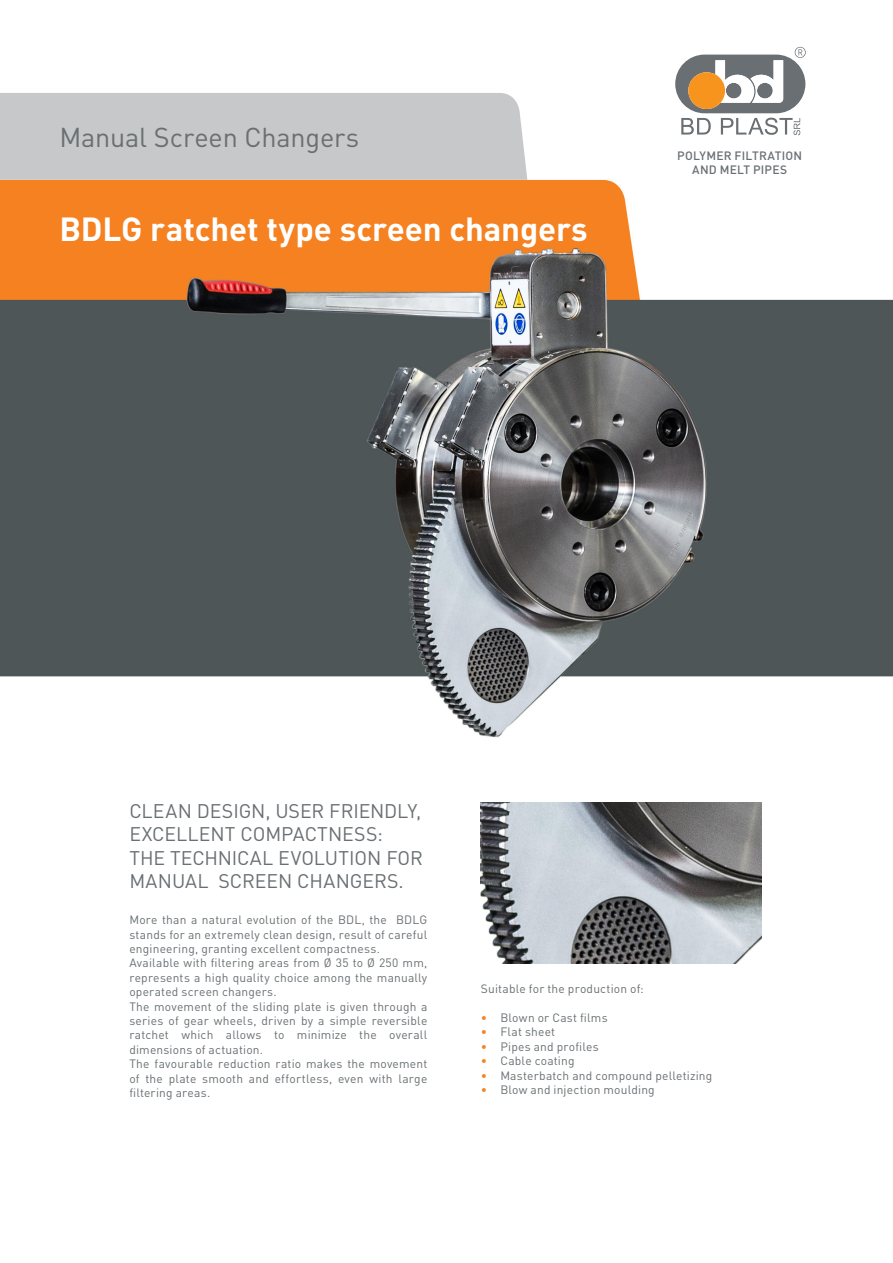
<style>
.page{position:relative;width:893px;height:1263px;background:#fff}
.page>*{position:absolute;margin:0;border:0;box-sizing:border-box;transform-origin:0 0}
.t1{font:700 33px "DIN";letter-spacing:-.005em;color:#fff}
.t2{font:27px "DIN";letter-spacing:-.005em;color:#696f72}
.t3{font:19.5px/23.4px "DIN";letter-spacing:-.005em;color:#696f72}
.t4{font:12px/14.4px "DIN";letter-spacing:.015em;color:#696f72;text-align:justify}
.t5{font:12px "DIN Medium Alternate";letter-spacing:.015em;color:#696f72}
.s1{color:#f5841f}
</style>
<div class="page">
<svg style="left:675px;top:47px;width:131px;height:88px"></svg>
<div style="left:0;top:93px;width:528px;height:86px;background:#c6c8ca"></div>
<img style="left:0;top:179px;width:893px;height:559px">
<img style="left:481px;top:802px;width:281px;height:161px">
<p class="t2" style="left:60px;top:120px;width:301px">Manual Screen Changers</p>
<p class="t1" style="left:60px;top:207px;width:530px">BDLG ratchet type screen changers</p>
<p class="t5" style="left:677px;top:148px;width:126px">POLYMER FILTRATION</p>
<p class="t5" style="left:692px;top:162px;width:96px">AND MELT PIPES</p>
<p class="t3" style="left:129px;top:799px;width:295px">CLEAN DESIGN, USER FRIENDLY,<br>EXCELLENT COMPACTNESS:<br>THE TECHNICAL EVOLUTION FOR<br>MANUAL SCREEN CHANGERS.</p>
<p class="t4" style="left:129px;top:912px;width:299px">More than a natural evolution of the BDL, the BDLG stands for an extremely clean design, result of careful engineering, granting excellent compactness.</p>
<p class="t4" style="left:129px;top:955px;width:299px">Available with filtering areas from Ø 35 to Ø 250 mm, represents a high quality choice among the manually operated screen changers.</p>
<p class="t4" style="left:129px;top:999px;width:299px">The movement of the sliding plate is given through a series of gear wheels, driven by a simple reversible ratchet which allows to minimize the overall dimensions of actuation.</p>
<p class="t4" style="left:129px;top:1056px;width:299px">The favourable reduction ratio makes the movement of the plate smooth and effortless, even with large filtering areas.</p>
<p class="t4" style="left:481px;top:981px;width:164px">Suitable for the production of:</p>
<p class="t4" style="left:481px;top:1010px;width:128px"><span class="s1">•</span> Blown or Cast films</p>
<p class="t4" style="left:481px;top:1025px;width:76px"><span class="s1">•</span> Flat sheet</p>
<p class="t4" style="left:481px;top:1039px;width:119px"><span class="s1">•</span> Pipes and profiles</p>
<p class="t4" style="left:481px;top:1053px;width:95px"><span class="s1">•</span> Cable coating</p>
<p class="t4" style="left:481px;top:1068px;width:233px"><span class="s1">•</span> Masterbatch and compound pelletizing</p>
<p class="t4" style="left:481px;top:1082px;width:175px"><span class="s1">•</span> Blow and injection moulding</p>
</div>
